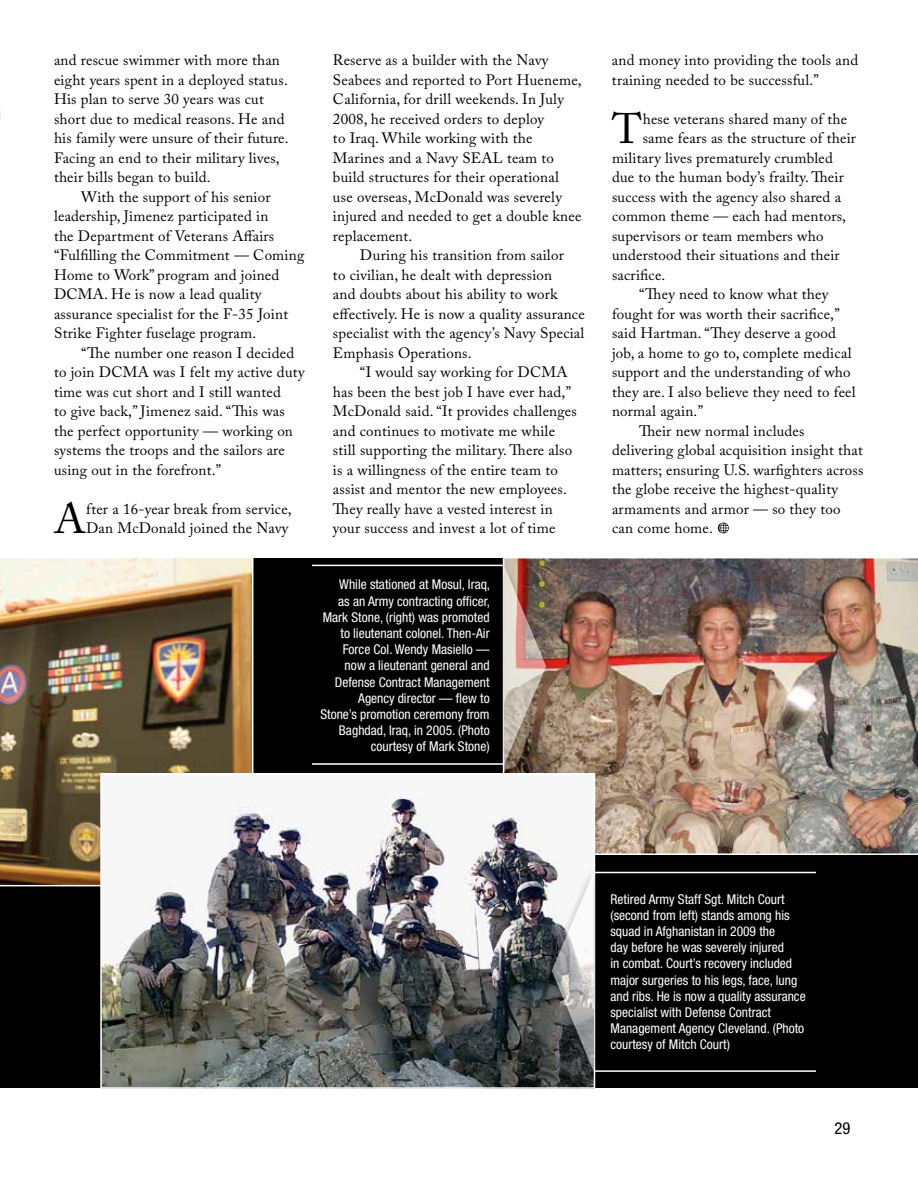
<style>
.page{position:relative;width:918px;height:1188px;background:#fff}
.page>*{position:absolute;margin:0;border:0;box-sizing:border-box;transform-origin:0 0}
.t1{font:42.45px "Adobe Caslon Pro";color:#000}
.t2{font:condensed 16.5px "Helvetica Neue";color:#000}
.t3{font:15px/19.5px "Adobe Caslon Pro";letter-spacing:.015em;color:#000}
.t4{font:condensed 13.5px/16.2px "Helvetica Neue";color:#fff;text-align:right}
</style>
<div class="page">
<div style="left:0;top:558px;width:918px;height:529px;background:#000"></div>
<img style="left:0;top:558px;width:253px;height:328px">
<div style="left:302px;top:565px;width:215px;height:200px;border:2px solid #fff"></div>
<div style="left:581px;top:872px;width:244px;height:200px;border:2px solid #fff"></div>
<img style="left:503px;top:558px;width:415px;height:297px">
<img style="left:103px;top:776px;width:489px;height:310px">
<div style="left:100px;top:773px;width:495px;height:316px;border:2px solid #fff"></div>
<div style="left:284px;top:558px;width:28px;height:209px;background:#000"></div>
<div style="left:816px;top:869px;width:28px;height:209px;background:#000"></div>
<div style="left:496px;top:559px;width:58px;height:212px;background:#000;opacity:.5"></div>
<img style="left:504px;top:565px;width:42px;height:200px">
<div style="left:544px;top:866px;width:58px;height:212px;background:#000;opacity:.5"></div>
<svg style="left:552px;top:872px;width:42px;height:200px;background:#a7a7a8"></svg>
<svg style="left:718px;top:523px;width:11px;height:10px"></svg>
<p class="t3" style="left:54px;top:50px;width:236px">and rescue swimmer with more than eight years spent in a deployed status.<br>His plan to serve 30 years was cut short due to medical reasons. He and his family were unsure of their future.<br>Facing an end to their military lives, their bills began to build.</p>
<p class="t3" style="left:54px;top:187px;width:252px;text-indent:27px">With the support of his senior leadership, Jimenez participated in<br>the Department of Veterans Affairs “Fulfilling the Commitment — Coming Home to Work” program and joined DCMA. He is now a lead quality assurance specialist for the F-35 Joint Strike Fighter fuselage program.</p>
<p class="t3" style="left:54px;top:343px;width:252px;text-indent:27px">“The number one reason I decided to join DCMA was I felt my active duty time was cut short and I still wanted<br>to give back,” Jimenez said. “This was the perfect opportunity — working on systems the troops and the sailors are using out in the forefront.”</p>
<h1 class="t1" style="left:54px;top:494px;width:33px">A</h1>
<p class="t3" style="left:86px;top:499px;width:207px">fter a 16-year break from service,<br>Dan McDonald joined the Navy</p>
<p class="t3" style="left:333px;top:50px;width:250px">Reserve as a builder with the Navy Seabees and reported to Port Hueneme, California, for drill weekends. In July 2008, he received orders to deploy<br>to Iraq. While working with the Marines and a Navy SEAL team to build structures for their operational use overseas, McDonald was severely injured and needed to get a double knee replacement.</p>
<p class="t3" style="left:333px;top:245px;width:253px;text-indent:27px">During his transition from sailor<br>to civilian, he dealt with depression<br>and doubts about his ability to work effectively. He is now a quality assurance specialist with the agency’s Navy Special Emphasis Operations.</p>
<p class="t3" style="left:333px;top:362px;width:245px;text-indent:27px">“I would say working for DCMA has been the best job I have ever had,” McDonald said. “It provides challenges and continues to motivate me while still supporting the military. There also is a willingness of the entire team to assist and mentor the new employees.<br>They really have a vested interest in your success and invest a lot of time</p>
<p class="t4" style="left:320px;top:576px;width:171px">While stationed at Mosul, Iraq,<br>as an Army contracting officer,<br>Mark Stone, (right) was promoted to lieutenant colonel. Then-Air<br>Force Col. Wendy Masiello — now a lieutenant general and<br>Defense Contract Management<br>Agency director — flew to<br>Stone’s promotion ceremony from<br>Baghdad, Iraq, in 2005. (Photo courtesy of Mark Stone)</p>
<p class="t3" style="left:612px;top:50px;width:248px">and money into providing the tools and training needed to be successful.”</p>
<h1 class="t1" style="left:612px;top:104px;width:31px">T</h1>
<p class="t3" style="left:643px;top:109px;width:206px">hese veterans shared many of the</p>
<p class="t3" style="left:643px;top:128px;width:215px">same fears as the structure of their</p>
<p class="t3" style="left:612px;top:148px;width:222px">military lives prematurely crumbled</p>
<p class="t3" style="left:612px;top:167px;width:233px">due to the human body’s frailty. Their</p>
<p class="t3" style="left:612px;top:187px;width:231px">success with the agency also shared a</p>
<p class="t3" style="left:612px;top:206px;width:236px">common theme — each had mentors,</p>
<p class="t3" style="left:612px;top:226px;width:213px">supervisors or team members who</p>
<p class="t3" style="left:612px;top:245px;width:229px">understood their situations and their</p>
<p class="t3" style="left:612px;top:265px;width:55px">sacrifice.</p>
<p class="t3" style="left:639px;top:284px;width:191px">“They need to know what they</p>
<p class="t3" style="left:612px;top:304px;width:229px">fought for was worth their sacrifice,”</p>
<p class="t3" style="left:612px;top:323px;width:225px">said Hartman. “They deserve a good</p>
<p class="t3" style="left:612px;top:343px;width:241px">job, a home to go to, complete medical</p>
<p class="t3" style="left:612px;top:362px;width:240px">support and the understanding of who</p>
<p class="t3" style="left:612px;top:382px;width:245px">they are. I also believe they need to feel</p>
<p class="t3" style="left:612px;top:401px;width:93px">normal again.”</p>
<p class="t3" style="left:639px;top:421px;width:167px">Their new normal includes</p>
<p class="t3" style="left:612px;top:440px;width:252px">delivering global acquisition insight that</p>
<p class="t3" style="left:612px;top:460px;width:253px">matters; ensuring U.S. warfighters across</p>
<p class="t3" style="left:612px;top:479px;width:228px">the globe receive the highest-quality</p>
<p class="t3" style="left:612px;top:499px;width:230px">armaments and armor — so they too</p>
<p class="t3" style="left:612px;top:518px;width:102px">can come home.</p>
<p class="t4" style="left:611px;top:891px;width:197px;text-align:left">Retired Army Staff Sgt. Mitch Court (second from left) stands among his squad in Afghanistan in 2009 the<br>day before he was severely injured<br>in combat. Court’s recovery included major surgeries to his legs, face, lung and ribs. He is now a quality assurance specialist with Defense Contract Management Agency Cleveland. (Photo courtesy of Mitch Court)</p>
<p class="t2" style="left:835px;top:1118px;width:17px">29</p>
</div>
